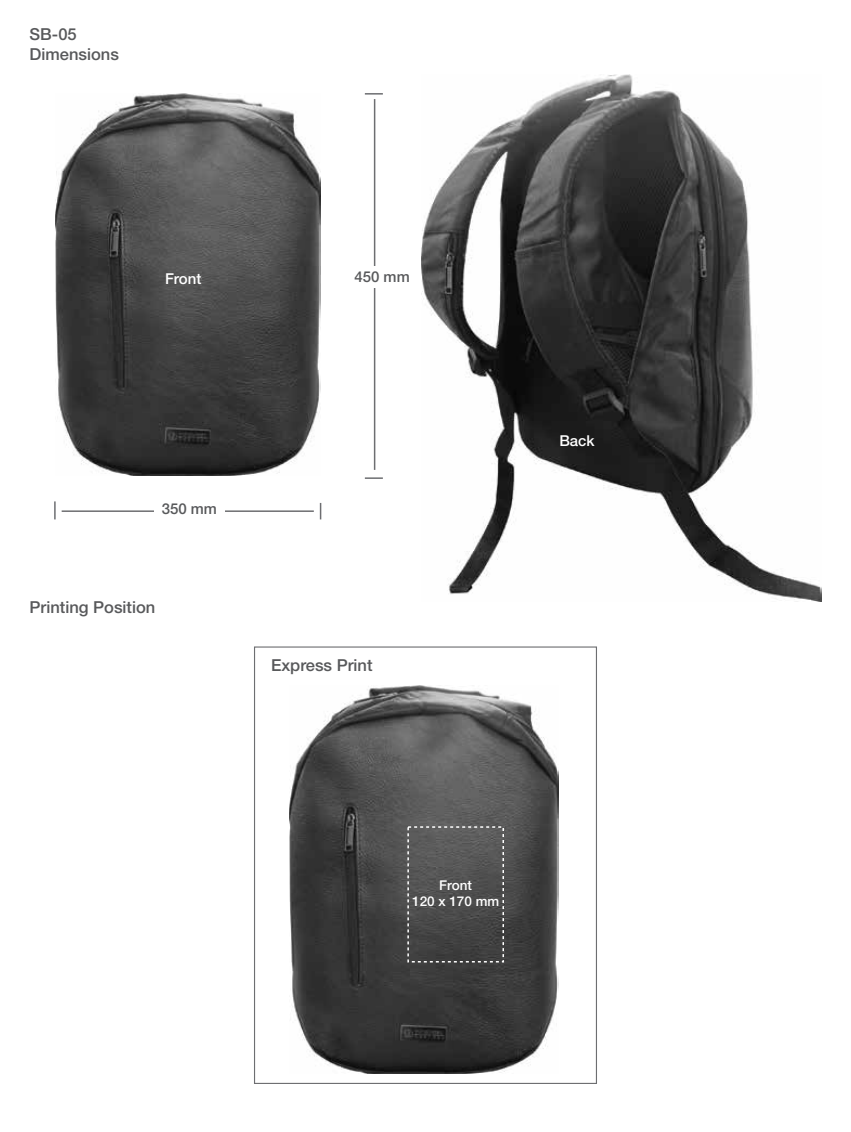
<style>
.page{position:relative;width:851px;height:1132px;background:#fff}
.page>*{position:absolute;margin:0;border:0;box-sizing:border-box;transform-origin:0 0}
.t1{font:500 16.5px/19.8px "Helvetica Neue LT Std";color:#58595b}
.t2{font:500 15px "Helvetica Neue LT Std";color:#58595b}
.t3{font:500 15px "Helvetica Neue LT Std";color:#fff}
.t4{font:500 13.5px/16.2px "Helvetica Neue LT Std";color:#fff;text-align:center}
</style>
<div class="page">
<img style="left:421px;top:75px;width:400px;height:525px">
<img style="left:55px;top:94px;width:265px;height:381px">
<img style="left:289px;top:685px;width:269px;height:387px">
<svg style="left:54px;top:501px;width:2px;height:18px"></svg>
<hr style="left:62px;top:510px;width:252px;height:2px;background:#6d6e71">
<div style="left:154px;top:500px;width:70px;height:18px;background:#fff"></div>
<svg style="left:320px;top:503px;width:1px;height:16px"></svg>
<hr style="left:374px;top:99px;width:1px;height:371px;background:#6d6e71">
<div style="left:357px;top:266px;width:49px;height:22px;background:#fff"></div>
<svg style="left:365px;top:93px;width:18px;height:2px"></svg>
<svg style="left:365px;top:477px;width:18px;height:2px"></svg>
<div style="left:254px;top:646px;width:343px;height:437px;border:1px solid #6d6e71"></div>
<div style="left:407px;top:826px;width:97px;height:136px;border:2px dashed #fff"></div>
<p class="t1" style="left:30px;top:24px;width:91px">SB-05<br>Dimensions</p>
<p class="t3" style="left:165px;top:269px;width:38px">Front</p>
<p class="t2" style="left:354px;top:268px;width:57px">450 mm</p>
<p class="t2" style="left:162px;top:500px;width:57px">350 mm</p>
<p class="t1" style="left:30px;top:597px;width:127px">Printing Position</p>
<p class="t1" style="left:271px;top:654px;width:103px">Express Print</p>
<p class="t3" style="left:559px;top:431px;width:37px">Back</p>
<p class="t4" style="left:412px;top:876px;width:89px">Front<br>120 x 170 mm</p>
</div>
